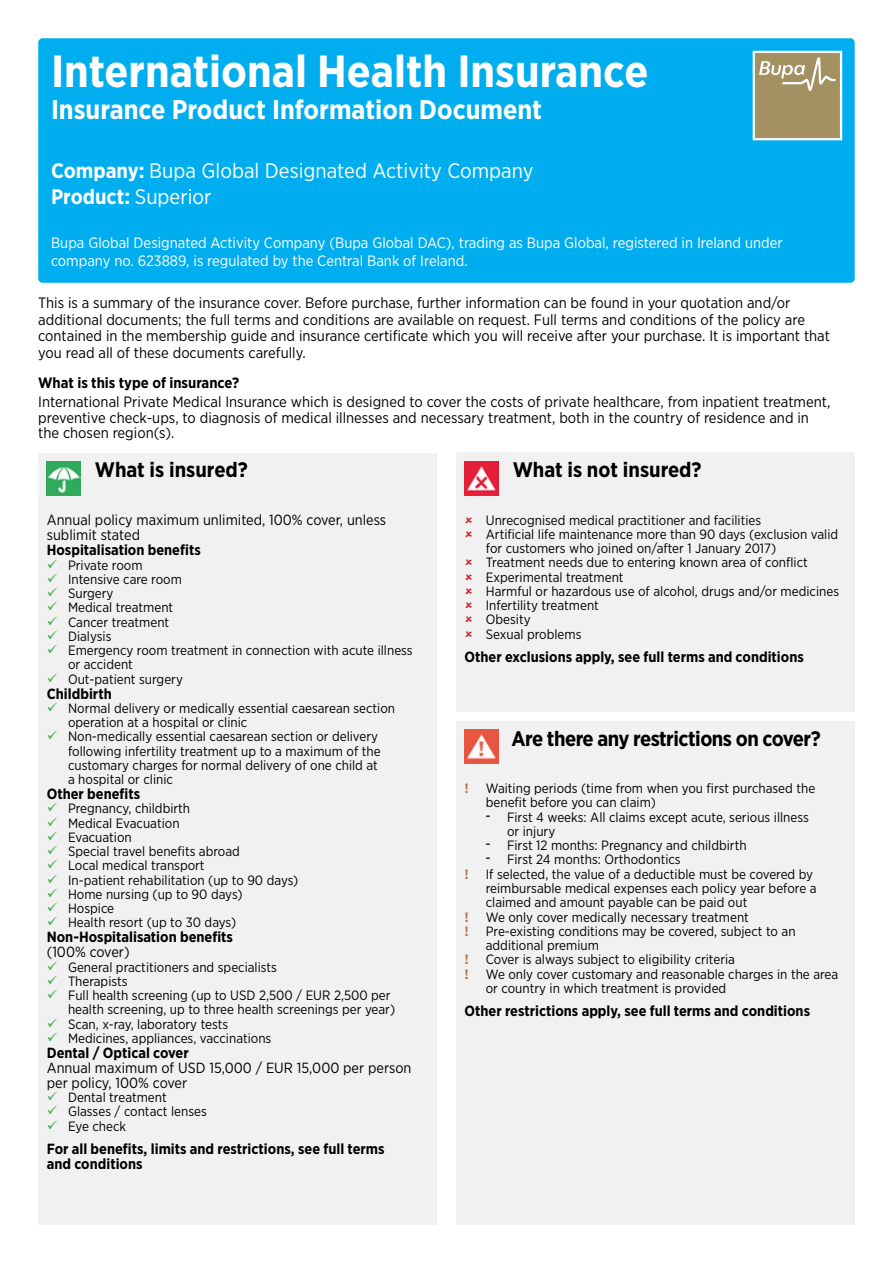
<style>
.page{position:relative;width:893px;height:1263px;background:#fff}
.page>*{position:absolute;margin:0;border:0;box-sizing:border-box;transform-origin:0 0}
.t1{font:700 45px "Gotham Narrow";color:#fff}
.t2{font:700 27px "Gotham Narrow";color:#fff}
.t3{font:21px/25.2px "Gotham Narrow";color:#fff}
.t4{font:700 21px "Gotham Narrow";color:#000}
.t5{font:700 21px "Gotham Narrow";letter-spacing:-.025em;color:#000}
.t6{font:15px/16.5px "Gotham Narrow";color:#000}
.t7{font:15px/18px "Gotham Narrow";color:#fff}
.t8{font:700 15px "Gotham Narrow";color:#000}
.t9{font:700 14.7px/15px "Gotham Narrow";color:#000}
.t10{font:14.7px/15px "Gotham Narrow";color:#000}
.t11{font:13.5px/14.2px "Gotham Narrow";color:#000}
.t12{font:700 13.5px "Gotham";color:#b8754c}
.s1{font-weight:700}
.s2{color:#41ad49}
</style>
<div class="page">
<div style="left:38px;top:453px;width:399px;height:772px;background:#f1f1f2"></div>
<img style="left:47px;top:461px;width:34px;height:34px">
<div style="left:456px;top:453px;width:399px;height:259px;background:#f1f1f2"></div>
<img style="left:465px;top:461px;width:34px;height:34px">
<div style="left:456px;top:721px;width:399px;height:504px;background:#f1f1f2"></div>
<img style="left:465px;top:730px;width:34px;height:34px">
<div style="left:38px;top:38px;width:817px;height:245px;background:#00aeef;border-radius:4px"></div>
<svg style="left:753px;top:51px;width:89px;height:89px;background:#b0a179"></svg>
<h1 class="t1" style="left:51px;top:42px;width:599px">International Health Insurance</h1>
<h2 class="t2" style="left:51px;top:93px;width:493px">Insurance Product Information Document</h2>
<h3 class="t3" style="left:51px;top:158px;width:484px"><span class="s1">Company:</span> Bupa Global Designated Activity Company<br><span class="s1">Product:</span> Superior</h3>
<p class="t7" style="left:51px;top:233px;width:733px">Bupa Global Designated Activity Company (Bupa Global DAC), trading as Bupa Global, registered in Ireland under company no. 623889, is regulated by the Central Bank of Ireland.</p>
<p class="t6" style="left:38px;top:295px;width:793px">This is a summary of the insurance cover. Before purchase, further information can be found in your quotation and/or additional documents; the full terms and conditions are available on request. Full terms and conditions of the policy are contained in the membership guide and insurance certificate which you will receive after your purchase. It is important that you read all of these documents carefully.</p>
<p class="t8" style="left:38px;top:373px;width:202px">What is this type of insurance?</p>
<p class="t6" style="left:38px;top:393px;width:794px">International Private Medical Insurance which is designed to cover the costs of private healthcare, from inpatient treatment, preventive check-ups, to diagnosis of medical illnesses and necessary treatment, both in the country of residence and in</p>
<p class="t6" style="left:38px;top:424px;width:138px">the chosen region(s).</p>
<h3 class="t4" style="left:95px;top:456px;width:154px">What is insured?</h3>
<p class="t10" style="left:47px;top:512px;width:341px">Annual policy maximum unlimited, 100% cover, unless sublimit stated</p>
<p class="t9" style="left:47px;top:542px;width:156px">Hospitalisation benefits</p>
<p class="t11" style="left:47px;top:557px;width:97px"><span class="s2">✓</span> Private room</p>
<p class="t11" style="left:47px;top:572px;width:137px"><span class="s2">✓</span> Intensive care room</p>
<p class="t11" style="left:47px;top:586px;width:68px"><span class="s2">✓</span> Surgery</p>
<p class="t11" style="left:47px;top:600px;width:128px"><span class="s2">✓</span> Medical treatment</p>
<p class="t11" style="left:47px;top:614px;width:124px"><span class="s2">✓</span> Cancer treatment</p>
<p class="t11" style="left:47px;top:629px;width:66px"><span class="s2">✓</span> Dialysis</p>
<p class="t11" style="left:68px;top:643px;width:346px;text-indent:-21px"><span class="s2">✓</span> Emergency room treatment in connection with acute illness or accident</p>
<p class="t11" style="left:47px;top:671px;width:138px"><span class="s2">✓</span> Out-patient surgery</p>
<p class="t9" style="left:47px;top:686px;width:66px">Childbirth</p>
<p class="t11" style="left:68px;top:701px;width:329px;text-indent:-21px"><span class="s2">✓</span> Normal delivery or medically essential caesarean section operation at a hospital or clinic</p>
<p class="t11" style="left:68px;top:729px;width:314px;text-indent:-21px"><span class="s2">✓</span> Non-medically essential caesarean section or delivery following infertility treatment up to a maximum of the customary charges for normal delivery of one child at a hospital or clinic</p>
<p class="t9" style="left:47px;top:786px;width:95px">Other benefits</p>
<p class="t11" style="left:47px;top:801px;width:145px"><span class="s2">✓</span> Pregnancy, childbirth</p>
<p class="t11" style="left:47px;top:815px;width:134px"><span class="s2">✓</span> Medical Evacuation</p>
<p class="t11" style="left:47px;top:830px;width:87px"><span class="s2">✓</span> Evacuation</p>
<p class="t11" style="left:47px;top:844px;width:195px"><span class="s2">✓</span> Special travel benefits abroad</p>
<p class="t11" style="left:47px;top:858px;width:159px"><span class="s2">✓</span> Local medical transport</p>
<p class="t11" style="left:47px;top:872px;width:253px"><span class="s2">✓</span> In-patient rehabilitation (up to 90 days)</p>
<p class="t11" style="left:47px;top:887px;width:197px"><span class="s2">✓</span> Home nursing (up to 90 days)</p>
<p class="t11" style="left:47px;top:901px;width:69px"><span class="s2">✓</span> Hospice</p>
<p class="t11" style="left:47px;top:915px;width:191px"><span class="s2">✓</span> Health resort (up to 30 days)</p>
<p class="t9" style="left:47px;top:929px;width:188px">Non-Hospitalisation benefits</p>
<p class="t10" style="left:47px;top:944px;width:84px">(100% cover)</p>
<p class="t11" style="left:47px;top:959px;width:232px"><span class="s2">✓</span> General practitioners and specialists</p>
<p class="t11" style="left:47px;top:974px;width:82px"><span class="s2">✓</span> Therapists</p>
<p class="t11" style="left:68px;top:988px;width:329px;text-indent:-21px"><span class="s2">✓</span> Full health screening (up to USD 2,500 / EUR 2,500 per health screening, up to three health screenings per year)</p>
<p class="t11" style="left:47px;top:1016px;width:183px"><span class="s2">✓</span> Scan, x-ray, laboratory tests</p>
<p class="t11" style="left:47px;top:1031px;width:226px"><span class="s2">✓</span> Medicines, appliances, vaccinations</p>
<p class="t9" style="left:47px;top:1045px;width:144px">Dental / Optical cover</p>
<p class="t10" style="left:47px;top:1060px;width:366px">Annual maximum of USD 15,000 / EUR 15,000 per person per policy, 100% cover</p>
<p class="t11" style="left:47px;top:1090px;width:122px"><span class="s2">✓</span> Dental treatment</p>
<p class="t11" style="left:47px;top:1104px;width:162px"><span class="s2">✓</span> Glasses / contact lenses</p>
<p class="t11" style="left:47px;top:1118px;width:81px"><span class="s2">✓</span> Eye check</p>
<p class="t9" style="left:47px;top:1141px;width:339px">For all benefits, limits and restrictions, see full terms and conditions</p>
<h3 class="t4" style="left:513px;top:456px;width:190px">What is not insured?</h3>
<p class="t11" style="left:486px;top:512px;width:355px">Unrecognised medical practitioner and facilities<br>Artificial life maintenance more than 90 days (exclusion valid for customers who joined on/after 1 January 2017)<br>Treatment needs due to entering known area of conflict Experimental treatment<br>Harmful or hazardous use of alcohol, drugs and/or medicines Infertility treatment<br>Obesity<br>Sexual problems</p>
<p class="t9" style="left:465px;top:649px;width:341px">Other exclusions apply, see full terms and conditions</p>
<h3 class="t5" style="left:512px;top:725px;width:311px">Are there any restrictions on cover?</h3>
<p class="t12" style="left:465px;top:779px;width:6px">!</p>
<p class="t11" style="left:486px;top:781px;width:331px">Waiting periods (time from when you first purchased the benefit before you can claim)</p>
<p class="t11" style="left:507px;top:809px;width:303px;text-indent:-21px"><sup>–</sup> First 4 weeks: All claims except acute, serious illness or injury</p>
<p class="t11" style="left:486px;top:838px;width:262px"><sup>–</sup> First 12 months: Pregnancy and childbirth</p>
<p class="t11" style="left:486px;top:852px;width:196px"><sup>–</sup> First 24 months: Orthodontics</p>
<p class="t12" style="left:465px;top:865px;width:6px">!</p>
<p class="t11" style="left:486px;top:866px;width:332px">If selected, the value of a deductible must be covered by reimbursable medical expenses each policy year before a claimed and amount payable can be paid out</p>
<p class="t12" style="left:465px;top:908px;width:6px">!</p>
<p class="t11" style="left:486px;top:909px;width:265px">We only cover medically necessary treatment</p>
<p class="t12" style="left:465px;top:922px;width:6px">!</p>
<p class="t11" style="left:486px;top:924px;width:311px">Pre-existing conditions may be covered, subject to an additional premium</p>
<p class="t12" style="left:465px;top:950px;width:6px">!</p>
<p class="t11" style="left:486px;top:952px;width:251px">Cover is always subject to eligibility criteria</p>
<p class="t12" style="left:465px;top:965px;width:6px">!</p>
<p class="t11" style="left:486px;top:966px;width:354px">We only cover customary and reasonable charges in the area or country in which treatment is provided</p>
<p class="t9" style="left:465px;top:1003px;width:347px">Other restrictions apply, see full terms and conditions</p>
</div>
